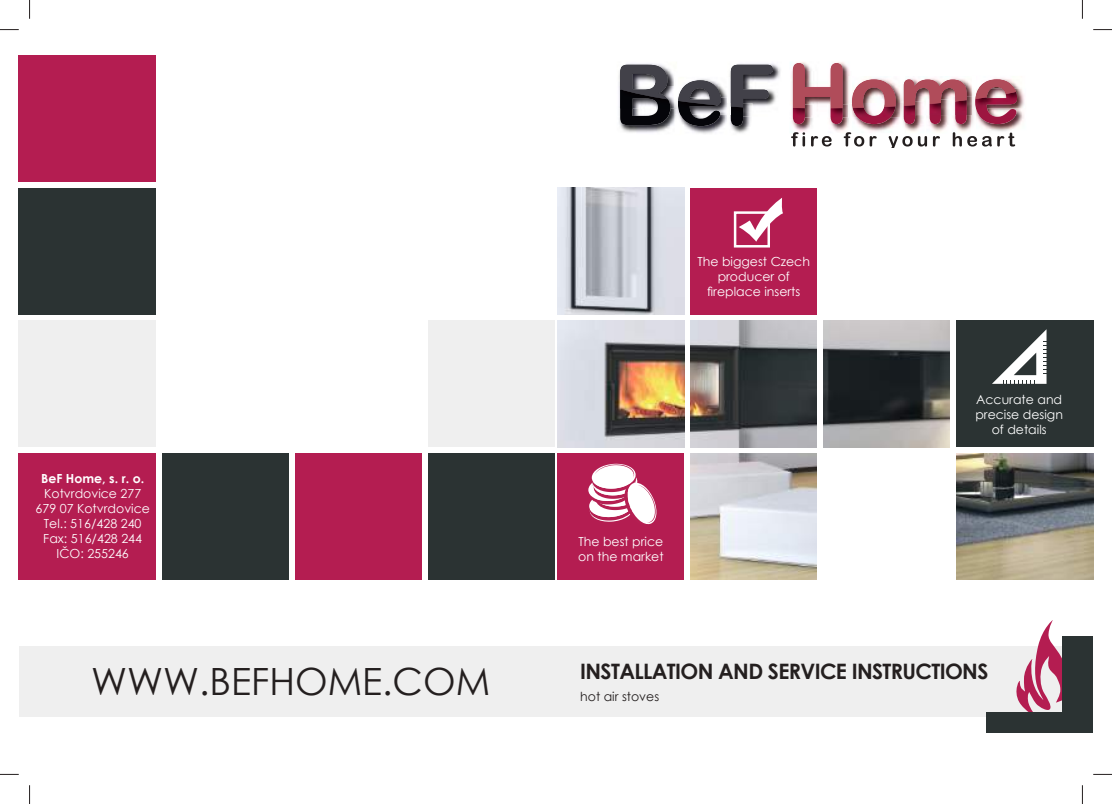
<style>
.page{position:relative;width:1112px;height:804px;background:#fff}
.page>*{position:absolute;margin:0;border:0;box-sizing:border-box;transform-origin:0 0}
.t1{font:37.5px "Century Gothic";color:#241f1f}
.t2{font:700 21.25px "Century Gothic";letter-spacing:-.03em;color:#241f1f}
.t3{font:12.5px/15px "Century Gothic";color:#fff;text-align:center}
.t4{font:700 12.5px "Century Gothic";color:#fff}
.t5{font:12.5px "Century Gothic";color:#241f1f}
</style>
<div class="page">
<div style="left:19px;top:55px;width:137px;height:126px;background:#b41d51"></div>
<div style="left:19px;top:188px;width:137px;height:126px;background:#2b3333"></div>
<div style="left:19px;top:320px;width:137px;height:127px;background:#efefef"></div>
<div style="left:428px;top:320px;width:126px;height:127px;background:#efefef"></div>
<div style="left:19px;top:453px;width:137px;height:126px;background:#b41d51"></div>
<div style="left:558px;top:453px;width:126px;height:126px;background:#b41d51"></div>
<div style="left:162px;top:453px;width:127px;height:126px;background:#2b3333"></div>
<div style="left:690px;top:188px;width:127px;height:126px;background:#b41d51"></div>
<div style="left:295px;top:453px;width:126px;height:126px;background:#b41d51"></div>
<div style="left:428px;top:453px;width:126px;height:126px;background:#2b3333"></div>
<div style="left:956px;top:320px;width:137px;height:127px;background:#2b3333"></div>
<div style="left:19px;top:646px;width:1053px;height:70px;background:#efefef"></div>
<img style="left:619px;top:109px;width:51px;height:24px">
<img style="left:685px;top:114px;width:42px;height:20px">
<img style="left:731px;top:126px;width:19px;height:7px">
<img style="left:1017px;top:85px;width:7px;height:42px">
<img style="left:618px;top:63px;width:43px;height:23px">
<img style="left:618px;top:86px;width:2px;height:23px">
<img style="left:720px;top:85px;width:7px;height:12px">
<img style="left:720px;top:97px;width:7px;height:17px">
<svg style="left:620px;top:65px;width:100px;height:61px"></svg>
<img style="left:735px;top:63px;width:46px;height:41px">
<svg style="left:727px;top:65px;width:46px;height:61px"></svg>
<img style="left:790px;top:62px;width:54px;height:1px">
<img style="left:1017px;top:89px;width:8px;height:19px">
<svg style="left:791px;top:63px;width:226px;height:84px"></svg>
<svg style="left:1016px;top:620px;width:46px;height:92px"></svg>
<div style="left:1062px;top:636px;width:31px;height:96px;background:#2b3333"></div>
<div style="left:986px;top:712px;width:107px;height:20px;background:#2b3333"></div>
<img style="left:558px;top:188px;width:126px;height:126px">
<img style="left:558px;top:320px;width:126px;height:127px">
<img style="left:690px;top:320px;width:127px;height:127px">
<img style="left:823px;top:320px;width:126px;height:127px">
<img style="left:690px;top:453px;width:127px;height:126px">
<img style="left:956px;top:453px;width:137px;height:126px">
<svg style="left:739px;top:198px;width:44px;height:43px"></svg>
<div style="left:734px;top:211px;width:36px;height:36px;border:2px solid #fff"></div>
<svg style="left:993px;top:330px;width:53px;height:53px"></svg>
<svg style="left:588px;top:463px;width:69px;height:62px"></svg>
<svg style="left:0;top:29px;width:19px;height:1px"></svg>
<svg style="left:1093px;top:29px;width:18px;height:1px"></svg>
<svg style="left:0;top:773px;width:19px;height:1px"></svg>
<svg style="left:1093px;top:773px;width:18px;height:1px"></svg>
<svg style="left:29px;top:0;width:1px;height:19px"></svg>
<svg style="left:29px;top:785px;width:1px;height:18px"></svg>
<svg style="left:1081px;top:0;width:2px;height:19px"></svg>
<svg style="left:1081px;top:785px;width:2px;height:18px"></svg>
<p class="t4" style="left:41px;top:469px;width:105px">BeF Home, s. r. o.</p>
<p class="t3" style="left:35px;top:486px;width:116px">Kotvrdovice 277<br>679 07 Kotvrdovice<br>Tel.: 516/428 240<br>Fax: 516/428 244<br>IČO: 255246</p>
<h1 class="t1" style="left:91px;top:654px;width:400px">WWW.BEFHOME.COM</h1>
<p class="t3" style="left:697px;top:253px;width:114px">The biggest Czech producer of fireplace inserts</p>
<p class="t3" style="left:578px;top:533px;width:87px;text-align:left">The best price on the market</p>
<p class="t3" style="left:975px;top:391px;width:89px">Accurate and precise design of details</p>
<h2 class="t2" style="left:580px;top:655px;width:410px">INSTALLATION AND SERVICE INSTRUCTIONS</h2>
<p class="t5" style="left:580px;top:687px;width:80px">hot air stoves</p>
</div>
